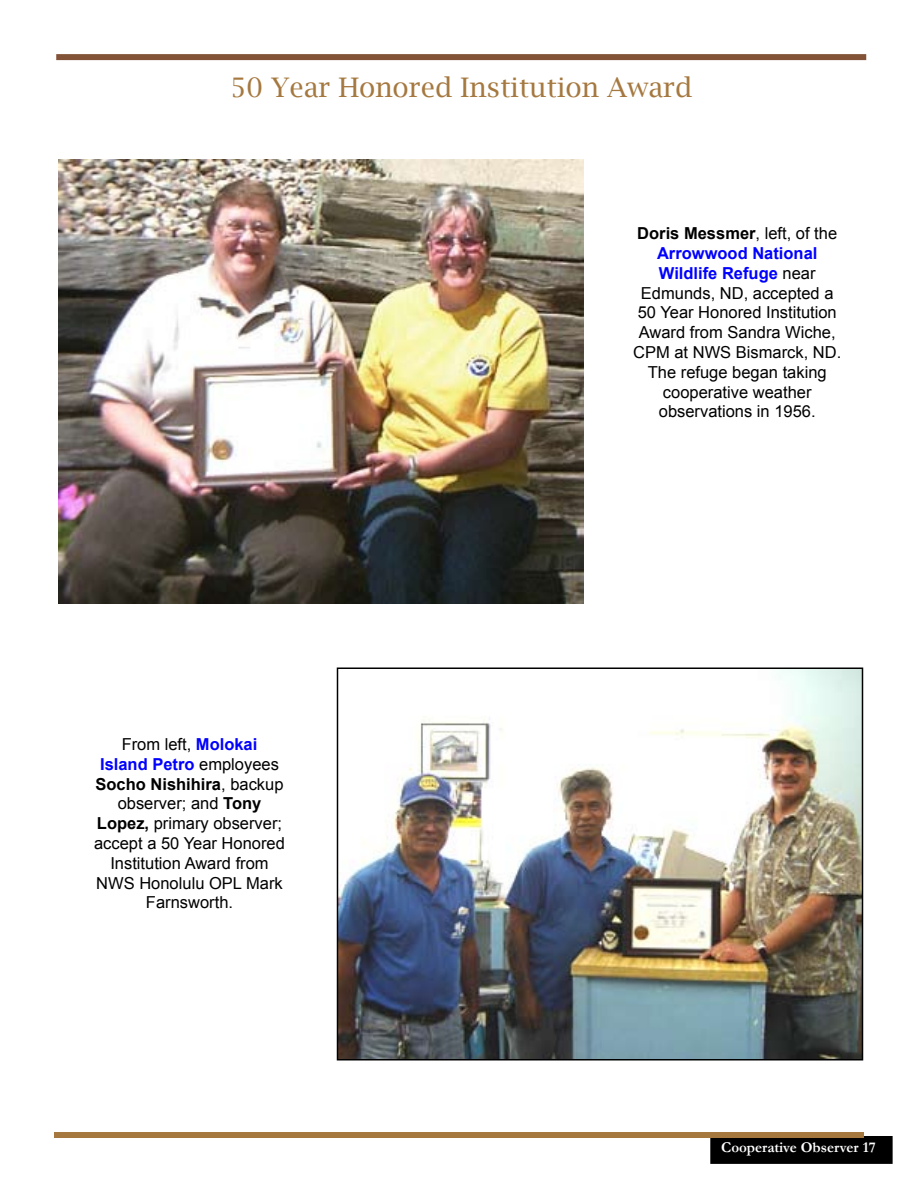
<style>
.page{position:relative;width:918px;height:1188px;background:#fff}
.page>*{position:absolute;margin:0;border:0;box-sizing:border-box;transform-origin:0 0}
.t1{font:27px "Lucida Bright";color:#a5783f}
.t2{font:16.5px/19.8px "Arial";color:#000;text-align:center}
.t3{font:700 15px "Garamond";color:#fff}
.s1{font-weight:700;color:#00f}
.s2{font-weight:700}
</style>
<div class="page">
<div style="left:711px;top:1137px;width:181px;height:26px;background:#000"></div>
<div style="left:710px;top:1136px;width:183px;height:28px;border:2px solid #000"></div>
<div style="left:54px;top:1132px;width:810px;height:6px;background:#a5783f"></div>
<img style="left:58px;top:160px;width:526px;height:444px">
<img style="left:340px;top:671px;width:520px;height:386px">
<div style="left:337px;top:668px;width:526px;height:392px;border:2px solid #000"></div>
<div style="left:56px;top:54px;width:810px;height:6px;background:#835338"></div>
<h1 class="t1" style="left:230px;top:72px;width:464px">50 Year Honored Institution Award</h1>
<p class="t2" style="left:94px;top:734px;width:192px">From left, <span class="s1">Molokai<br>Island Petro</span> employees<br><span class="s2">Socho Nishihira</span>, backup observer; and <span class="s2">Tony<br>Lopez,</span> primary observer; accept a 50 Year Honored<br>Institution Award from<br>NWS Honolulu OPL Mark<br>Farnsworth.</p>
<p class="t2" style="left:633px;top:224px;width:210px"><span class="s2">Doris Messmer</span>, left, of the<br><span class="s1">Arrowwood National<br>Wildlife Refuge</span> near<br>Edmunds, ND, accepted a<br>50 Year Honored Institution<br>Award from Sandra Wiche,<br>CPM at NWS Bismarck, ND.<br>The refuge began taking cooperative weather observations in 1956.</p>
<p class="t3" style="left:721px;top:1137px;width:155px">Cooperative Observer 17</p>
</div>
